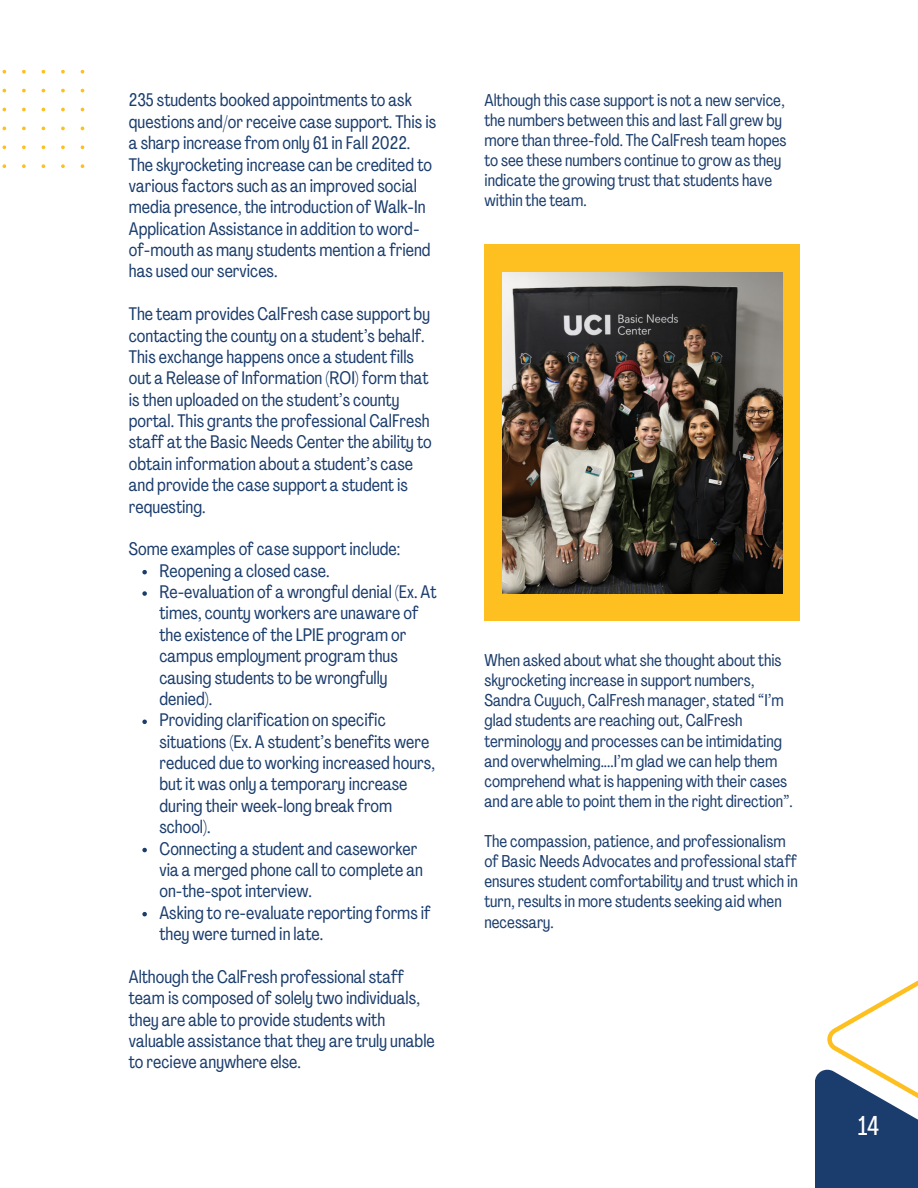
<style>
.page{position:relative;width:918px;height:1188px;background:#fff}
.page>*{position:absolute;margin:0;border:0;box-sizing:border-box;transform-origin:0 0}
.t1{font:27px "Agrandir Tight";color:#fff}
.t2{font:18px/21.3px "Agrandir Tight";color:#1b3d6d}
.t3{font:16.95px/20.1px "Agrandir Tight";color:#1b3d6d}
</style>
<div class="page">
<div style="left:815px;top:1069px;width:103px;height:119px;background:#1b3d6d"></div>
<svg style="left:827px;top:980px;width:91px;height:135px"></svg>
<svg style="left:2px;top:70px;width:82px;height:98px"></svg>
<div style="left:484px;top:244px;width:316px;height:377px;background:#fec020"></div>
<img style="left:502px;top:272px;width:281px;height:322px">
<svg style="left:142px;top:570px;width:5px;height:4px"></svg>
<svg style="left:142px;top:591px;width:5px;height:5px"></svg>
<svg style="left:142px;top:720px;width:5px;height:4px"></svg>
<svg style="left:142px;top:848px;width:5px;height:4px"></svg>
<svg style="left:142px;top:912px;width:5px;height:4px"></svg>
<h1 class="t2" style="left:129px;top:91px;width:309px">235 students booked appointments to ask questions and/or receive case support. This is a sharp increase from only 61 in Fall 2022.<br>The skyrocketing increase can be credited to various factors such as an improved social media presence, the introduction of Walk-In Application Assistance in addition to word&shy;of-mouth as many students mention a friend has used our services.</h1>
<h1 class="t2" style="left:129px;top:305px;width:304px">The team provides CalFresh case support by contacting the county on a student’s behalf.<br>This exchange happens once a student fills out a Release of Information (ROI) form that is then uploaded on the student’s county portal. This grants the professional CalFresh staff at the Basic Needs Center the ability to obtain information about a student’s case and provide the case support a student is requesting.</h1>
<p class="t2" style="left:129px;top:540px;width:273px">Some examples of case support include:</p>
<p class="t2" style="left:159px;top:562px;width:172px">Reopening a closed case.</p>
<p class="t2" style="left:159px;top:583px;width:279px">Re-evaluation of a wrongful denial (Ex. At times, county workers are unaware of the existence of the LPIE program or campus employment program thus causing students to be wrongfully denied).</p>
<p class="t2" style="left:159px;top:711px;width:277px">Providing clarification on specific situations (Ex. A student’s benefits were reduced due to working increased hours, but it was only a temporary increase during their week-long break from school).</p>
<p class="t2" style="left:159px;top:839px;width:265px">Connecting a student and caseworker via a merged phone call to complete an on-the-spot interview.</p>
<h1 class="t2" style="left:159px;top:904px;width:273px">Asking to re-evaluate reporting forms if they were turned in late.</h1>
<h1 class="t2" style="left:129px;top:968px;width:307px">Although the CalFresh professional staff team is composed of solely two individuals, they are able to provide students with valuable assistance that they are truly unable to recieve anywhere else.</h1>
<p class="t3" style="left:484px;top:92px;width:304px">Although this case support is not a new service, the numbers between this and last Fall grew by more than three-fold. The CalFresh team hopes to see these numbers continue to grow as they indicate the growing trust that students have within the team.</p>
<p class="t3" style="left:484px;top:652px;width:310px">When asked about what she thought about this skyrocketing increase in support numbers, Sandra Cuyuch, CalFresh manager, stated “I’m glad students are reaching out, CalFresh terminology and processes can be intimidating and overwhelming....I’m glad we can help them comprehend what is happening with their cases and are able to point them in the right direction”.</p>
<h1 class="t3" style="left:484px;top:833px;width:315px">The compassion, patience, and professionalism of Basic Needs Advocates and professional staff ensures student comfortability and trust which in turn, results in more students seeking aid when necessary.</h1>
<h1 class="t1" style="left:858px;top:1115px;width:23px">14</h1>
</div>
